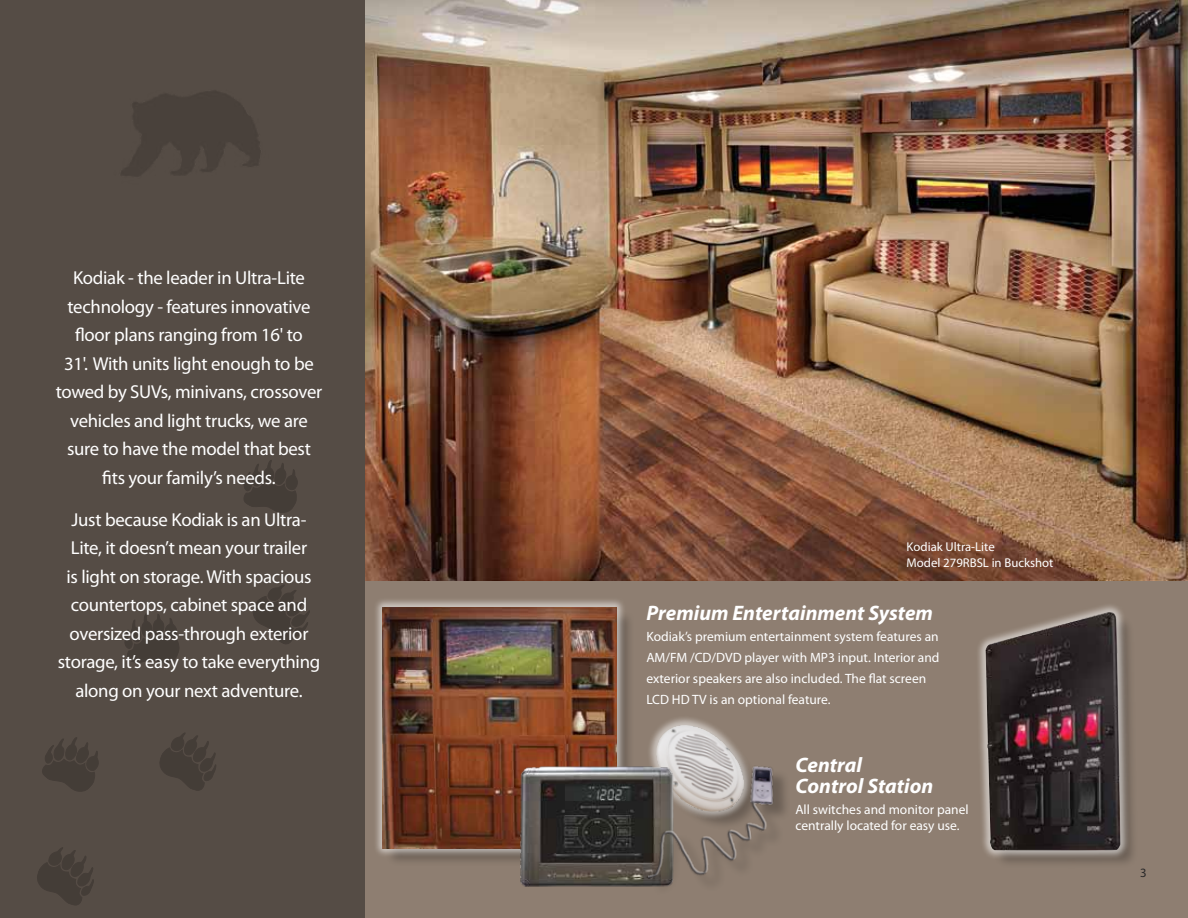
<style>
.page{position:relative;width:1188px;height:918px;background:#fff}
.page>*{position:absolute;margin:0;border:0;box-sizing:border-box;transform-origin:0 0}
.t1{font:italic 700 21px/21.1px "Myriad Pro";color:#fff}
.t2{font:18.75px/28.5px "Myriad Pro";letter-spacing:-.015em;color:#fff;text-align:center}
.t3{font:13.5px/21.1px "Myriad Pro";color:#fff}
.t4{font:12.75px/16.5px "Myriad Pro";color:#fff}
.t5{font:12.75px "Myriad Pro";color:#292829}
</style>
<div class="page">
<div style="left:364px;top:567px;width:824px;height:351px;background:#8e7e71"></div>
<div style="left:385px;top:610px;width:250px;height:257px;background:#000;opacity:.25"></div>
<div style="left:373px;top:598px;width:253px;height:260px;background:#fff;opacity:.55"></div>
<img style="left:383px;top:608px;width:233px;height:240px">
<div style="left:988px;top:614px;width:151px;height:255px;background:#000;opacity:.25"></div>
<div style="left:976px;top:602px;width:154px;height:258px;background:#fff;opacity:.55"></div>
<img style="left:986px;top:612px;width:134px;height:239px">
<img style="left:364px;top:0;width:824px;height:580px">
<div style="left:0;top:0;width:364px;height:918px;background:#554c45"></div>
<svg style="left:124px;top:613px;width:55px;height:50px"></svg>
<svg style="left:159px;top:733px;width:57px;height:58px"></svg>
<svg style="left:37px;top:847px;width:57px;height:58px"></svg>
<svg style="left:244px;top:460px;width:54px;height:53px"></svg>
<svg style="left:253px;top:585px;width:57px;height:59px"></svg>
<svg style="left:42px;top:737px;width:57px;height:55px"></svg>
<svg style="left:649px;top:718px;width:61px;height:31px"></svg>
<img style="left:650px;top:725px;width:93px;height:34px">
<img style="left:505px;top:749px;width:183px;height:138px">
<img style="left:635px;top:759px;width:151px;height:128px">
<p class="t2" style="left:56px;top:263px;width:268px">Kodiak - the leader in Ultra-Lite technology - features innovative floor plans ranging from 16' to<br>31'. With units light enough to be towed by SUVs, minivans, crossover vehicles and light trucks, we are sure to have the model that best fits your family’s needs.</p>
<p class="t2" style="left:58px;top:505px;width:264px">Just because Kodiak is an Ultra-Lite, it doesn’t mean your trailer<br>is light on storage. With spacious countertops, cabinet space and oversized pass-through exterior storage, it’s easy to take everything along on your next adventure.</p>
<p class="t4" style="left:907px;top:538px;width:148px">Kodiak Ultra-Lite<br>Model 279RBSL in Buckshot</p>
<p class="t1" style="left:646px;top:602px;width:288px">Premium Entertainment System</p>
<p class="t3" style="left:646px;top:626px;width:295px">Kodiak’s premium entertainment system features an AM/FM /CD/DVD player with MP3 input. Interior and exterior speakers are also included. The flat screen LCD HD TV is an optional feature.</p>
<p class="t1" style="left:795px;top:753px;width:140px">Central<br>Control Station</p>
<p class="t3" style="left:795px;top:801px;width:175px;line-height:16.5px">All switches and monitor panel centrally located for easy use.</p>
<p class="t5" style="left:1140px;top:864px;width:8px">3</p>
</div>
